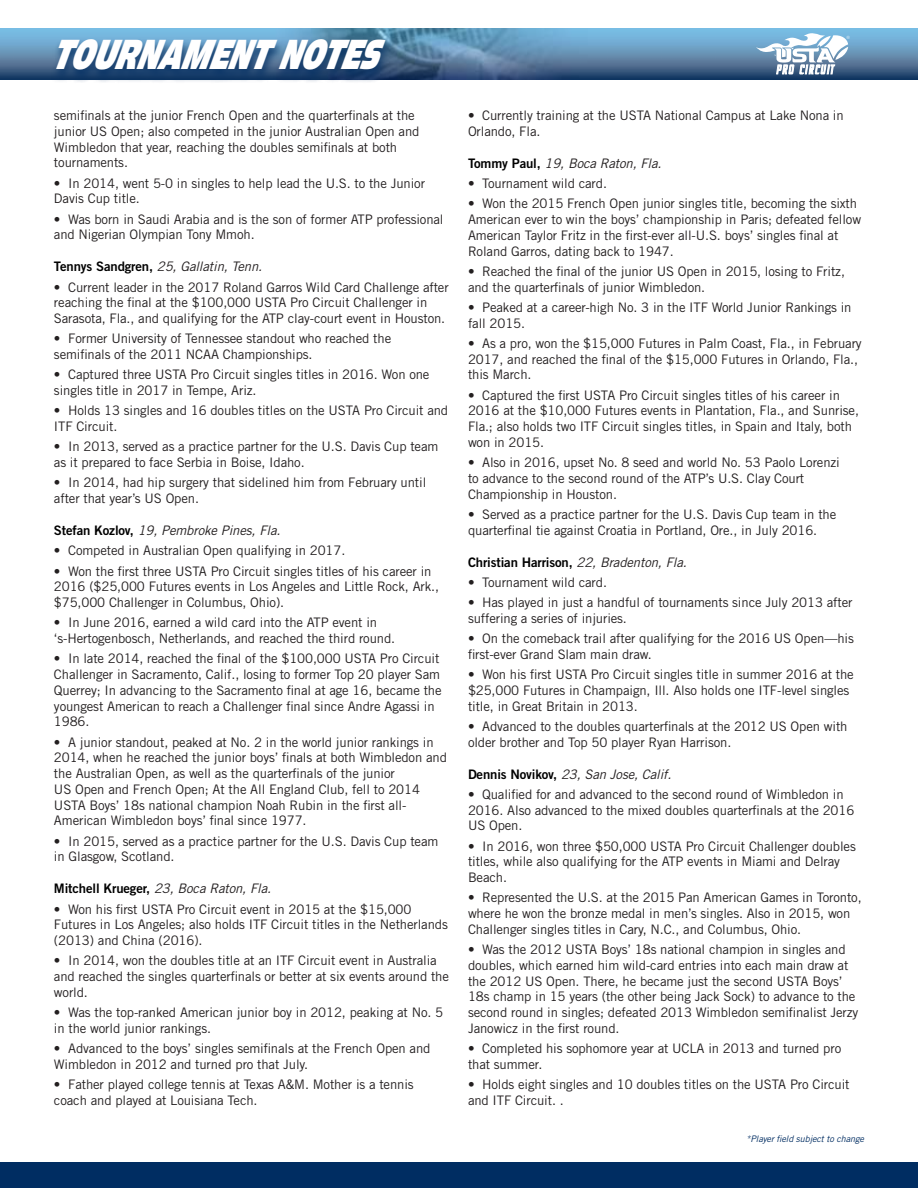
<style>
.page{position:relative;width:918px;height:1188px;background:#fff}
.page>*{position:absolute;margin:0;border:0;box-sizing:border-box;transform-origin:0 0}
.t1{font:italic 47.55px "Simian Text Gorilla";color:#fff;scale:.62 1}
.t2{font:13.2px/15.8px "Trade Gothic";letter-spacing:-.01em;color:#231f20}
.t3{font:italic 13.2px "Trade Gothic";letter-spacing:-.01em;color:#231f20}
.t4{font:13.2px "Trade Gothic Bold Two";letter-spacing:-.01em;color:#000}
.t5{font:italic 9px "Trade Gothic";letter-spacing:-.01em;color:#002d62}
.s1{font-family:"Trade Gothic Bold Two";font-style:normal;color:#000}
.s2{font-family:"Trade Gothic";font-style:italic;color:#231f20}
</style>
<div class="page">
<img style="left:0;top:29px;width:918px;height:50px">
<div style="left:51px;top:38px;width:343px;height:46px;background:#002d62;opacity:.85"></div>
<svg style="left:756px;top:33px;width:94px;height:41px"></svg>
<div style="left:0;top:1162px;width:918px;height:26px;background:#002d62"></div>
<h1 class="t1" style="left:51px;top:27px;width:558px">TOURNAMENTNOTES</h1>
<p class="t2" style="left:54px;top:107px;width:367px">semifinals at the junior French Open and the quarterfinals at the junior US Open; also competed in the junior Australian Open and Wimbledon that year, reaching the doubles semifinals at both tournaments.</p>
<p class="t2" style="left:54px;top:175px;width:373px">• In 2014, went 5-0 in singles to help lead the U.S. to the Junior<br>Davis Cup title.</p>
<p class="t2" style="left:54px;top:211px;width:391px">• Was born in Saudi Arabia and is the son of former ATP professional and Nigerian Olympian Tony Mmoh.</p>
<p class="t3" style="left:54px;top:259px;width:210px"><span class="s1">Tennys Sandgren,</span> 25, Gallatin, Tenn.</p>
<p class="t2" style="left:54px;top:279px;width:396px">• Current leader in the 2017 Roland Garros Wild Card Challenge after reaching the final at the $100,000 USTA Pro Circuit Challenger in<br>Sarasota, Fla., and qualifying for the ATP clay-court event in Houston.</p>
<p class="t2" style="left:54px;top:331px;width:339px">• Former University of Tennessee standout who reached the semifinals of the 2011 NCAA Championships.</p>
<p class="t2" style="left:54px;top:367px;width:377px">• Captured three USTA Pro Circuit singles titles in 2016. Won one singles title in 2017 in Tempe, Ariz.</p>
<p class="t2" style="left:54px;top:403px;width:396px">• Holds 13 singles and 16 doubles titles on the USTA Pro Circuit and<br>ITF Circuit.</p>
<p class="t2" style="left:54px;top:439px;width:386px">• In 2013, served as a practice partner for the U.S. Davis Cup team as it prepared to face Serbia in Boise, Idaho.</p>
<p class="t2" style="left:54px;top:475px;width:374px">• In 2014, had hip surgery that sidelined him from February until after that year’s US Open.</p>
<p class="t3" style="left:54px;top:522px;width:228px"><span class="s1">Stefan Kozlov,</span> 19, Pembroke Pines, Fla.</p>
<p class="t2" style="left:54px;top:543px;width:293px">• Competed in Australian Open qualifying in 2017.</p>
<p class="t2" style="left:54px;top:563px;width:387px">• Won the first three USTA Pro Circuit singles titles of his career in<br>2016 ($25,000 Futures events in Los Angeles and Little Rock, Ark., $75,000 Challenger in Columbus, Ohio).</p>
<p class="t2" style="left:54px;top:615px;width:343px">• In June 2016, earned a wild card into the ATP event in ‘s-Hertogenbosch, Netherlands, and reached the third round.</p>
<p class="t2" style="left:54px;top:651px;width:389px">• In late 2014, reached the final of the $100,000 USTA Pro Circuit Challenger in Sacramento, Calif., losing to former Top 20 player Sam Querrey; In advancing to the Sacramento final at age 16, became the youngest American to reach a Challenger final since Andre Agassi in 1986.</p>
<p class="t2" style="left:54px;top:734px;width:394px">• A junior standout, peaked at No. 2 in the world junior rankings in 2014, when he reached the junior boys’ finals at both Wimbledon and the Australian Open, as well as the quarterfinals of the junior<br>US Open and French Open; At the All England Club, fell to 2014<br>USTA Boys’ 18s national champion Noah Rubin in the first all-American Wimbledon boys’ final since 1977.</p>
<p class="t2" style="left:54px;top:833px;width:386px">• In 2015, served as a practice partner for the U.S. Davis Cup team in Glasgow, Scotland.</p>
<p class="t3" style="left:54px;top:881px;width:219px"><span class="s1">Mitchell Krueger,</span> 23, Boca Raton, Fla.</p>
<p class="t2" style="left:54px;top:901px;width:395px">• Won his first USTA Pro Circuit event in 2015 at the $15,000<br>Futures in Los Angeles; also holds ITF Circuit titles in the Netherlands (2013) and China (2016).</p>
<p class="t2" style="left:54px;top:953px;width:397px">• In 2014, won the doubles title at an ITF Circuit event in Australia and reached the singles quarterfinals or better at six events around the world.</p>
<p class="t2" style="left:54px;top:1004px;width:391px">• Was the top-ranked American junior boy in 2012, peaking at No. 5 in the world junior rankings.</p>
<p class="t2" style="left:54px;top:1040px;width:378px">• Advanced to the boys’ singles semifinals at the French Open and<br>Wimbledon in 2012 and turned pro that July.</p>
<p class="t2" style="left:54px;top:1076px;width:361px">• Father played college tennis at Texas A&amp;M. Mother is a tennis coach and played at Louisiana Tech.</p>
<p class="t2" style="left:468px;top:107px;width:377px">• Currently training at the USTA National Campus at Lake Nona in<br>Orlando, Fla.</p>
<p class="t3" style="left:468px;top:155px;width:195px"><span class="s1">Tommy Paul,</span> 19, Boca Raton, Fla.</p>
<p class="t2" style="left:468px;top:175px;width:141px">• Tournament wild card.</p>
<p class="t2" style="left:468px;top:196px;width:395px">• Won the 2015 French Open junior singles title, becoming the sixth American ever to win the boys’ championship in Paris; defeated fellow American Taylor Fritz in the first-ever all-U.S. boys’ singles final at Roland Garros, dating back to 1947.</p>
<p class="t2" style="left:468px;top:263px;width:379px">• Reached the final of the junior US Open in 2015, losing to Fritz, and the quarterfinals of junior Wimbledon.</p>
<p class="t2" style="left:468px;top:299px;width:385px">• Peaked at a career-high No. 3 in the ITF World Junior Rankings in fall 2015.</p>
<p class="t2" style="left:468px;top:335px;width:395px">• As a pro, won the $15,000 Futures in Palm Coast, Fla., in February<br>2017, and reached the final of the $15,000 Futures in Orlando, Fla., this March.</p>
<p class="t2" style="left:468px;top:387px;width:393px">• Captured the first USTA Pro Circuit singles titles of his career in 2016 at the $10,000 Futures events in Plantation, Fla., and Sunrise, Fla.; also holds two ITF Circuit singles titles, in Spain and Italy, both won in 2015.</p>
<p class="t2" style="left:468px;top:454px;width:373px">• Also in 2016, upset No. 8 seed and world No. 53 Paolo Lorenzi to advance to the second round of the ATP’s U.S. Clay Court<br>Championship in Houston.</p>
<p class="t2" style="left:468px;top:506px;width:370px">• Served as a practice partner for the U.S. Davis Cup team in the quarterfinal tie against Croatia in Portland, Ore., in July 2016.</p>
<p class="t4" style="left:468px;top:554px;width:220px">Christian Harrison, <span class="s2">22, Bradenton, Fla.</span></p>
<p class="t2" style="left:468px;top:574px;width:141px">• Tournament wild card.</p>
<p class="t2" style="left:468px;top:594px;width:386px">• Has played in just a handful of tournaments since July 2013 after suffering a series of injuries.</p>
<p class="t2" style="left:468px;top:630px;width:387px">• On the comeback trail after qualifying for the 2016 US Open—his first-ever Grand Slam main draw.</p>
<p class="t2" style="left:468px;top:666px;width:387px">• Won his first USTA Pro Circuit singles title in summer 2016 at the $25,000 Futures in Champaign, Ill. Also holds one ITF-level singles title, in Great Britain in 2013.</p>
<p class="t2" style="left:468px;top:718px;width:381px">• Advanced to the doubles quarterfinals at the 2012 US Open with older brother and Top 50 player Ryan Harrison.</p>
<p class="t3" style="left:468px;top:766px;width:205px"><span class="s1">Dennis Novikov,</span> 23, San Jose, Calif.</p>
<p class="t2" style="left:468px;top:786px;width:388px">• Qualified for and advanced to the second round of Wimbledon in<br>2016. Also advanced to the mixed doubles quarterfinals at the 2016<br>US Open.</p>
<p class="t2" style="left:468px;top:838px;width:389px">• In 2016, won three $50,000 USTA Pro Circuit Challenger doubles titles, while also qualifying for the ATP events in Miami and Delray<br>Beach.</p>
<p class="t2" style="left:468px;top:890px;width:395px">• Represented the U.S. at the 2015 Pan American Games in Toronto, where he won the bronze medal in men’s singles. Also in 2015, won<br>Challenger singles titles in Cary, N.C., and Columbus, Ohio.</p>
<p class="t2" style="left:468px;top:941px;width:392px">• Was the 2012 USTA Boys’ 18s national champion in singles and doubles, which earned him wild-card entries into each main draw at the 2012 US Open. There, he became just the second USTA Boys’ 18s champ in 15 years (the other being Jack Sock) to advance to the second round in singles; defeated 2013 Wimbledon semifinalist Jerzy Janowicz in the first round.</p>
<p class="t2" style="left:468px;top:1040px;width:375px">• Completed his sophomore year at UCLA in 2013 and turned pro that summer.</p>
<p class="t2" style="left:468px;top:1076px;width:383px">• Holds eight singles and 10 doubles titles on the USTA Pro Circuit and ITF Circuit. .</p>
<p class="t5" style="left:746px;top:1133px;width:119px">*Player field subject to change</p>
</div>
